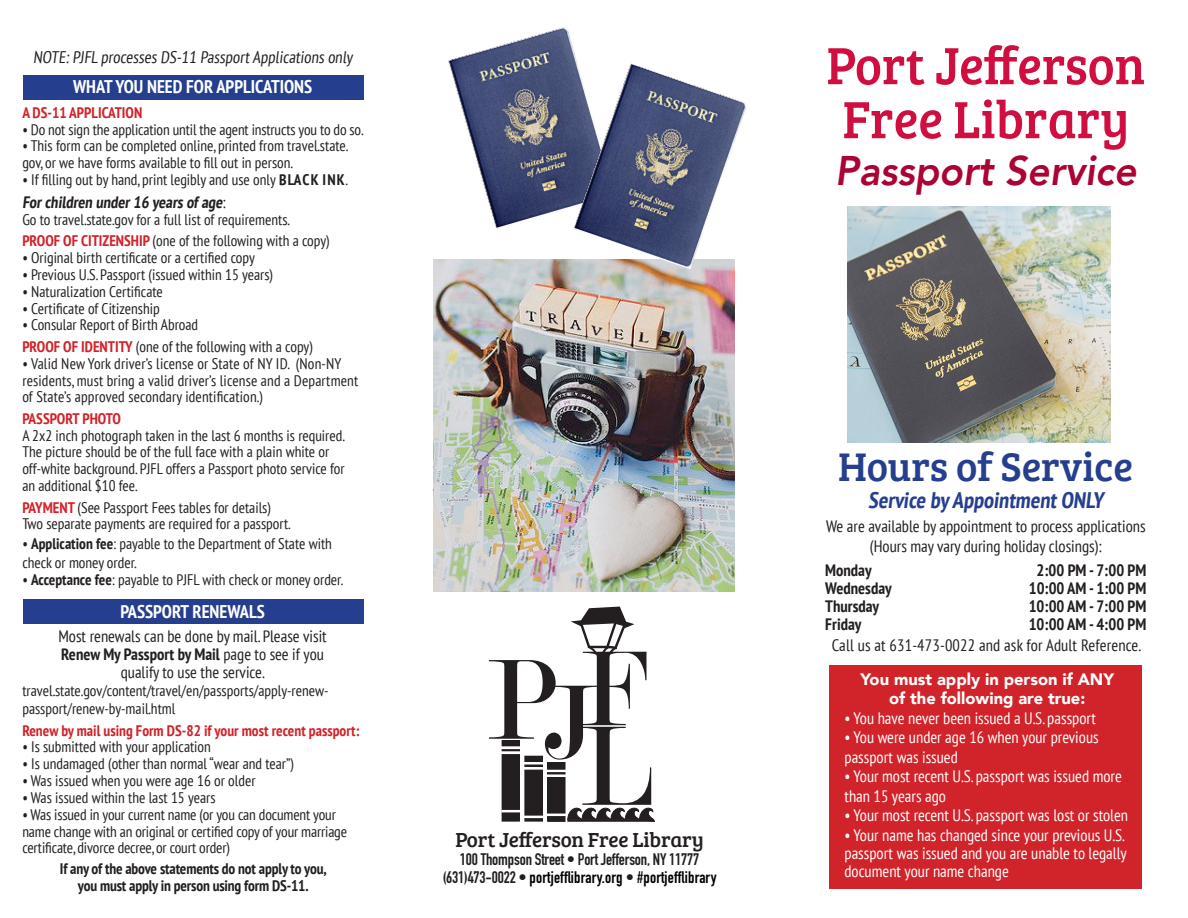
<style>
.page{position:relative;width:1188px;height:918px;background:#fff}
.page>*{position:absolute;margin:0;border:0;box-sizing:border-box;transform-origin:0 0}
.t1{font:121.95px "Modern";color:#231f20;scale:.85 1}
.t2{font:121.05px "Modern";color:#231f20;scale:.87 1}
.t3{font:113.85px "Modern";color:#231f20;scale:.9 1}
.t4{font:112.95px "Modern";color:#231f20;scale:.94 1}
.t5{font:54px "Bree Serif";color:#d10e40;scale:.94 1}
.t6{font:italic 800 41.4px "Avenir";color:#ab0333;scale:.94 1}
.t7{font:41.25px "Bree Serif";color:#253f8e}
.t8{font:700 condensed 22.5px "PT Sans";color:#253f8e}
.t9{font:21px "Bree Serif";letter-spacing:-.01em;color:#231f20}
.t10{font:700 condensed 18.3px "PT Sans";color:#fff}
.t11{font:condensed 16.8px "PT Sans";color:#231f20}
.t12{font:condensed 16.5px/18px "PT Sans";color:#fff}
.t13{font:condensed 16.5px "PT Sans";color:#231f20}
.t14{font:700 condensed 16.5px "PT Sans";color:#231f20}
.t15{font:700 16.5px "DIN Condensed";letter-spacing:.01em;color:#000}
.t16{font:900 16.5px/19.5px "Avenir";color:#fff;text-align:center}
.t17{font:700 16.5px "DIN Condensed";letter-spacing:-.01em;color:#231f20}
.t18{font:condensed 15.3px/16.8px "PT Sans";color:#231f20}
.t19{font:700 condensed 15.3px "PT Sans";color:#d1232a}
.t20{font:700 condensed 15.3px "PT Sans";letter-spacing:-.01em;color:#231f20}
.s1{font-weight:700}
.s2{font-weight:400}
.s3{font-weight:700;color:#d1232a}
.s4{color:#231f20}
</style>
<div class="page">
<div style="left:830px;top:665px;width:312px;height:223px;background:#d1232a"></div>
<div style="left:23px;top:600px;width:341px;height:24px;background:#253f8e"></div>
<div style="left:24px;top:76px;width:340px;height:24px;background:#253f8e"></div>
<div style="left:502px;top:741px;width:17px;height:80px;background:#231f20"></div>
<div style="left:502px;top:740px;width:18px;height:82px;border:1px solid #231f20"></div>
<div style="left:525px;top:756px;width:17px;height:65px;background:#231f20"></div>
<div style="left:524px;top:756px;width:19px;height:66px;border:1px solid #231f20"></div>
<div style="left:501px;top:751px;width:20px;height:3px;border:1px solid #fff"></div>
<svg style="left:501px;top:749px;width:19px;height:4px"></svg>
<div style="left:501px;top:746px;width:20px;height:3px;border:1px solid #fff"></div>
<div style="left:524px;top:762px;width:20px;height:3px;border:1px solid #fff"></div>
<div style="left:501px;top:810px;width:20px;height:2px;border:1px solid #fff"></div>
<div style="left:523px;top:816px;width:21px;height:2px;border:1px solid #fff"></div>
<svg style="left:571px;top:607px;width:63px;height:47px"></svg>
<div style="left:548px;top:763px;width:17px;height:58px;background:#231f20"></div>
<div style="left:547px;top:762px;width:19px;height:60px;border:1px solid #231f20"></div>
<svg style="left:524px;top:763px;width:42px;height:13px"></svg>
<div style="left:547px;top:774px;width:20px;height:3px;border:1px solid #fff"></div>
<svg style="left:547px;top:807px;width:108px;height:15px"></svg>
<div style="left:546px;top:814px;width:21px;height:2px;border:1px solid #fff"></div>
<img style="left:848px;top:207px;width:262px;height:236px">
<img style="left:433px;top:260px;width:302px;height:332px">
<img style="left:448px;top:27px;width:130px;height:202px">
<img style="left:574px;top:64px;width:172px;height:205px">
<p class="t11" style="left:33px;top:46px;width:324px">NOTE:PJFL processes DS-11 PassportApplications only</p>
<p class="t10" style="left:73px;top:75px;width:241px">WHAT YOU NEED FOR APPLICATIONS</p>
<p class="t19" style="left:22px;top:102px;width:122px">A DS-11 APPLICATION</p>
<p class="t18" style="left:22px;top:120px;width:343px">• Do not sign the application until the agent instructs you to do so.</p>
<p class="t18" style="left:22px;top:137px;width:327px">• This form can be completed online, printed from travel.state. gov, or we have forms available to fill out in person.</p>
<p class="t18" style="left:22px;top:171px;width:327px">• If filling out by hand, print legibly and use only <span class="s1">BLACK INK</span>.</p>
<p class="t14" style="left:22px;top:191px;width:205px">Forchildren under16 years of age<span class="s2">:</span></p>
<p class="t18" style="left:22px;top:211px;width:269px">Go to travel.state.gov for a full list of requirements.</p>
<p class="t18" style="left:22px;top:232px;width:309px"><span class="s3">PROOF OF CITIZENSHIP</span> (one of the following with a copy)</p>
<p class="t18" style="left:22px;top:249px;width:234px">• Original birth certificate or a certified copy</p>
<p class="t18" style="left:22px;top:266px;width:252px">• Previous U.S. Passport (issued within 15 years)</p>
<p class="t18" style="left:22px;top:283px;width:142px">• Naturalization Certificate</p>
<p class="t18" style="left:22px;top:300px;width:139px">• Certificate of Citizenship</p>
<p class="t18" style="left:22px;top:316px;width:177px">• Consular Report of Birth Abroad</p>
<p class="t18" style="left:22px;top:338px;width:292px"><span class="s3">PROOF OF IDENTITY</span> (one of the following with a copy)</p>
<p class="t18" style="left:22px;top:355px;width:338px">• Valid New York driver’s license or State of NY ID. (Non-NY residents, must bring a valid driver’s license and a Department</p>
<p class="t18" style="left:22px;top:388px;width:242px">of State’s approved secondary identification.)</p>
<p class="t19" style="left:22px;top:408px;width:100px">PASSPORT PHOTO</p>
<p class="t18" style="left:22px;top:427px;width:324px">A 2x2 inch photograph taken in the last 6 months is required.</p>
<p class="t18" style="left:22px;top:443px;width:308px">The picture should be of the full face with a plain white or</p>
<p class="t18" style="left:22px;top:460px;width:324px">off-white background. PJFL offers a Passport photo service for</p>
<p class="t18" style="left:22px;top:477px;width:117px">an additional $10 fee.</p>
<p class="t18" style="left:22px;top:498px;width:250px"><span class="s3">PAYMENT</span> (See Passport Fees tables for details)</p>
<p class="t18" style="left:22px;top:515px;width:270px">Two separate payments are required for a passport.</p>
<p class="t18" style="left:22px;top:533px;width:311px;line-height:19.5px">• <span class="s1">Application fee</span>: payable to the Department of State with check or money order.</p>
<p class="t18" style="left:22px;top:571px;width:322px">• <span class="s1">Acceptance fee</span>: payable to PJFL with check or money order.</p>
<p class="t10" style="left:120px;top:600px;width:146px">PASSPORT RENEWALS</p>
<p class="t13" style="left:58px;top:626px;width:270px">Most renewals can be done by mail. Please visit</p>
<p class="t14" style="left:61px;top:643px;width:264px">Renew My Passport by Mail <span class="s2">page to see if you</span></p>
<p class="t13" style="left:121px;top:662px;width:145px">qualify to use the service.</p>
<p class="t18" style="left:22px;top:682px;width:308px">travel.state.gov/content/travel/en/passports/apply-renew-</p>
<p class="t18" style="left:22px;top:700px;width:155px">passport/renew-by-mail.html</p>
<p class="t19" style="left:22px;top:720px;width:339px">Renew by mail using Form DS-82 if your most recent passport:</p>
<p class="t18" style="left:22px;top:738px;width:190px">• Is submitted with your application</p>
<p class="t18" style="left:22px;top:755px;width:273px">• Is undamaged (other than normal “wear and tear”)</p>
<p class="t18" style="left:22px;top:772px;width:235px">• Was issued when you were age 16 or older</p>
<p class="t18" style="left:22px;top:789px;width:195px">• Was issued within the last 15 years</p>
<p class="t18" style="left:22px;top:806px;width:326px">• Was issued in your current name (or you can document your name change with an original or certified copy of your marriage certificate, divorce decree, or court order)</p>
<p class="t20" style="left:60px;top:859px;width:268px">If any of the above statements do not apply to you,</p>
<p class="t20" style="left:78px;top:876px;width:232px">you must apply in person using form DS-11.</p>
<p class="t3" style="left:581px;top:632px;width:73px">F</p>
<p class="t1" style="left:487px;top:639px;width:81px">P</p>
<p class="t4" style="left:543px;top:667px;width:54px">J</p>
<p class="t2" style="left:580px;top:706px;width:84px">L</p>
<p class="t9" style="left:455px;top:824px;width:250px">Port Jefferson Free Library</p>
<p class="t17" style="left:460px;top:848px;width:241px">100 Thompson Street • Port Jefferson, NY 11777</p>
<p class="t15" style="left:443px;top:866px;width:275px"><span class="s4">(631)473-0022 •</span> portjefflibrary.org <span class="s4">•</span> #portjefflibrary</p>
<p class="t5" style="left:826px;top:26px;width:341px">Port Jefferson</p>
<p class="t5" style="left:842px;top:80px;width:307px">Free Library</p>
<p class="t6" style="left:835px;top:146px;width:322px">Passport Service</p>
<p class="t7" style="left:838px;top:437px;width:297px">Hours of Service</p>
<p class="t8" style="left:868px;top:485px;width:240px">Service by AppointmentONLY</p>
<p class="t13" style="left:826px;top:516px;width:321px">We are available by appointment to process applications</p>
<p class="t13" style="left:870px;top:535px;width:233px">(Hours may vary during holiday closings):</p>
<p class="t14" style="left:825px;top:559px;width:48px">Monday</p>
<p class="t14" style="left:1036px;top:559px;width:111px">2:00 PM - 7:00 PM</p>
<p class="t14" style="left:825px;top:577px;width:68px">Wednesday</p>
<p class="t14" style="left:1029px;top:577px;width:119px">10:00 AM - 1:00 PM</p>
<p class="t14" style="left:825px;top:595px;width:55px">Thursday</p>
<p class="t14" style="left:1029px;top:595px;width:119px">10:00 AM - 7:00 PM</p>
<p class="t14" style="left:825px;top:613px;width:38px">Friday</p>
<p class="t14" style="left:1029px;top:613px;width:119px">10:00 AM - 4:00 PM</p>
<p class="t13" style="left:832px;top:634px;width:311px">Call us at 631-473-0022 and ask for Adult Reference.</p>
<p class="t16" style="left:860px;top:669px;width:255px">You must apply in person if ANY of the following are true:</p>
<p class="t12" style="left:844px;top:709px;width:253px">• You have never been issued a U.S. passport</p>
<p class="t12" style="left:844px;top:728px;width:256px">• You were under age 16 when your previous</p>
<p class="t12" style="left:844px;top:748px;width:115px">passport was issued</p>
<p class="t12" style="left:844px;top:767px;width:279px">• Your most recent U.S. passport was issued more</p>
<p class="t12" style="left:844px;top:787px;width:103px">than 15 years ago</p>
<p class="t12" style="left:844px;top:806px;width:285px">• Your most recent U.S. passport was lost or stolen</p>
<p class="t12" style="left:844px;top:826px;width:284px">• Your name has changed since your previous U.S. passport was issued and you are unable to legally document your name change</p>
</div>
